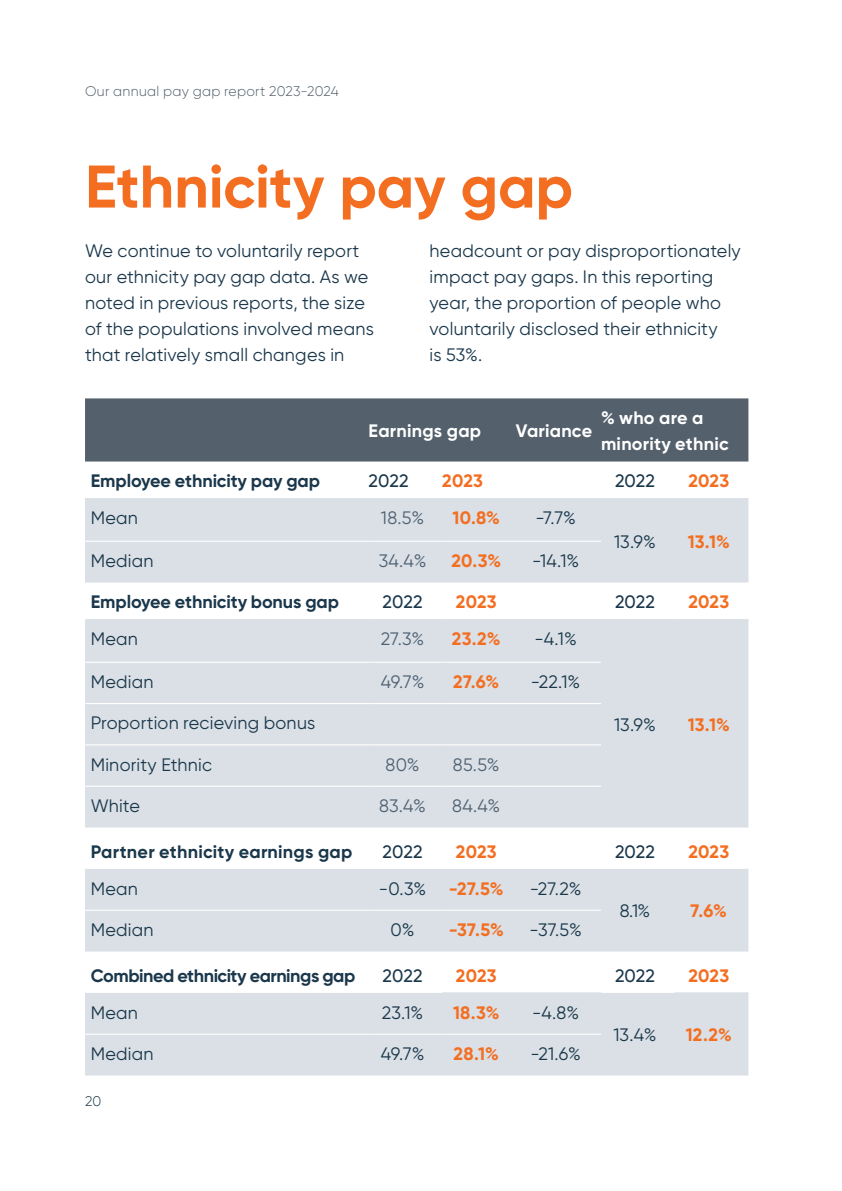
<style>
.page{position:relative;width:842px;height:1191px;background:#fff}
.page>*{position:absolute;margin:0;border:0;box-sizing:border-box;transform-origin:0 0}
.Heading_Large{font:700 60px "Gilroy";color:#f36e21}
.Heading_2_span_columns{font:18px/26px "Gilroy";letter-spacing:.015em;color:#1a374b}
.Body_copy{font:18px "Gilroy";letter-spacing:.015em;color:#1a374b}
.Body_copy-2{font:700 18px "Gilroy";letter-spacing:.015em;color:#f36e21}
.Body_copy-3{font:700 18px "Gilroy";letter-spacing:-.005em;color:#1a374b}
.Body_copy-4{font:700 18px/26px "Gilroy";letter-spacing:.015em;color:#fff}
.Body_copy-5{font:18px "Gilroy";letter-spacing:.015em;color:#506174}
.Body_copy-6{font:500 18px "Gilroy";letter-spacing:.005em;color:#1a374b}
.Body_copy-7{font:700 18px "Gilroy";letter-spacing:-.025em;color:#1a374b}
.Body_copy-8{font:700 18px "Gilroy";letter-spacing:.015em;color:#1a374b}
.t1{font:300 14px "Gilroy";letter-spacing:.02em;color:#54606c}
.t2{font:300 14px "Gilroy";color:#1a374b}
</style>
<div class="page">
<div style="left:85px;top:398px;width:663px;height:63px;background:#54606c"></div>
<svg style="left:85px;top:499px;width:663px;height:576px;fill:#dae0e5"></svg>
<hr style="left:85px;top:540px;width:284px;height:2px;background:#fff">
<hr style="left:369px;top:540px;width:73px;height:2px;background:#fff">
<hr style="left:442px;top:540px;width:74px;height:2px;background:#fff">
<hr style="left:516px;top:540px;width:85px;height:2px;background:#fff">
<hr style="left:85px;top:661px;width:284px;height:2px;background:#fff">
<hr style="left:369px;top:661px;width:73px;height:2px;background:#fff">
<hr style="left:442px;top:661px;width:74px;height:2px;background:#fff">
<hr style="left:516px;top:661px;width:85px;height:2px;background:#fff">
<hr style="left:85px;top:703px;width:284px;height:1px;background:#fff">
<hr style="left:369px;top:703px;width:73px;height:1px;background:#fff">
<hr style="left:442px;top:703px;width:74px;height:1px;background:#fff">
<hr style="left:516px;top:703px;width:85px;height:1px;background:#fff">
<hr style="left:85px;top:744px;width:284px;height:1px;background:#fff">
<hr style="left:369px;top:744px;width:73px;height:1px;background:#fff">
<hr style="left:442px;top:744px;width:74px;height:1px;background:#fff">
<hr style="left:516px;top:744px;width:85px;height:1px;background:#fff">
<hr style="left:85px;top:785px;width:284px;height:2px;background:#fff">
<hr style="left:369px;top:785px;width:73px;height:2px;background:#fff">
<hr style="left:442px;top:785px;width:74px;height:2px;background:#fff">
<hr style="left:516px;top:785px;width:85px;height:2px;background:#fff">
<hr style="left:442px;top:909px;width:74px;height:1px;background:#fff">
<hr style="left:516px;top:909px;width:85px;height:1px;background:#fff">
<hr style="left:442px;top:1033px;width:74px;height:1px;background:#fff">
<hr style="left:516px;top:1033px;width:85px;height:1px;background:#fff">
<hr style="left:85px;top:909px;width:284px;height:1px;background:#fff">
<hr style="left:369px;top:909px;width:73px;height:1px;background:#fff">
<hr style="left:85px;top:1033px;width:284px;height:1px;background:#fff">
<hr style="left:369px;top:1033px;width:73px;height:1px;background:#fff">
<hr style="left:85px;top:498px;width:284px;height:1px;background:#dae0e5">
<hr style="left:85px;top:619px;width:284px;height:1px;background:#dae0e5">
<hr style="left:369px;top:498px;width:73px;height:1px;background:#dae0e5">
<hr style="left:601px;top:498px;width:74px;height:1px;background:#dae0e5">
<hr style="left:369px;top:619px;width:73px;height:1px;background:#dae0e5">
<hr style="left:601px;top:619px;width:74px;height:1px;background:#dae0e5">
<hr style="left:442px;top:498px;width:74px;height:1px;background:#dae0e5">
<hr style="left:516px;top:498px;width:85px;height:1px;background:#dae0e5">
<hr style="left:675px;top:498px;width:73px;height:1px;background:#dae0e5">
<hr style="left:442px;top:619px;width:74px;height:1px;background:#dae0e5">
<hr style="left:516px;top:619px;width:85px;height:1px;background:#dae0e5">
<hr style="left:675px;top:619px;width:73px;height:1px;background:#dae0e5">
<hr style="left:442px;top:992px;width:74px;height:1px;background:#dae0e5">
<hr style="left:516px;top:992px;width:85px;height:1px;background:#dae0e5">
<hr style="left:675px;top:992px;width:73px;height:1px;background:#dae0e5">
<p class="t1" style="left:85px;top:83px;width:255px">Our annual pay gap report 2023-2024</p>
<p class="Heading_Large" style="left:85px;top:149px;width:489px">Ethnicity pay gap</p>
<p class="Heading_2_span_columns" style="left:85px;top:238px;width:290px">We continue to voluntarily report our ethnicity pay gap data. As we noted in previous reports, the size of the populations involved means that relatively small changes in</p>
<p class="Heading_2_span_columns" style="left:429px;top:238px;width:313px">headcount or pay disproportionately impact pay gaps. In this reporting year, the proportion of people who voluntarily disclosed their ethnicity<br>is 53%.</p>
<p class="Body_copy-4" style="left:369px;top:418px;width:114px">Earnings gap</p>
<p class="Body_copy-4" style="left:516px;top:418px;width:78px">Variance</p>
<p class="Body_copy-4" style="left:601px;top:405px;width:129px">% who are a minority ethnic</p>
<p class="Body_copy-3" style="left:91px;top:470px;width:231px">Employee ethnicity pay gap</p>
<p class="Body_copy-6" style="left:369px;top:470px;width:41px">2022</p>
<p class="Body_copy-2" style="left:442px;top:470px;width:42px">2023</p>
<p class="Body_copy-6" style="left:615px;top:470px;width:41px">2022</p>
<p class="Body_copy-2" style="left:688px;top:470px;width:42px">2023</p>
<p class="Body_copy" style="left:91px;top:507px;width:49px">Mean</p>
<p class="Body_copy-5" style="left:381px;top:507px;width:45px">18.5%</p>
<p class="Body_copy-2" style="left:452px;top:507px;width:49px">10.8%</p>
<p class="Body_copy" style="left:535px;top:507px;width:42px">-7.7%</p>
<p class="Body_copy" style="left:614px;top:530px;width:43px">13.9%</p>
<p class="Body_copy-2" style="left:688px;top:530px;width:44px">13.1%</p>
<p class="Body_copy" style="left:91px;top:549px;width:64px">Median</p>
<p class="Body_copy-5" style="left:379px;top:549px;width:49px">34.4%</p>
<p class="Body_copy-2" style="left:451px;top:549px;width:51px">20.3%</p>
<p class="Body_copy" style="left:532px;top:549px;width:49px">-14.1%</p>
<p class="Body_copy-3" style="left:91px;top:591px;width:250px">Employee ethnicity bonus gap</p>
<p class="Body_copy-6" style="left:383px;top:591px;width:41px">2022</p>
<p class="Body_copy-2" style="left:456px;top:591px;width:42px">2023</p>
<p class="Body_copy-6" style="left:615px;top:591px;width:41px">2022</p>
<p class="Body_copy-2" style="left:688px;top:591px;width:42px">2023</p>
<p class="Body_copy" style="left:91px;top:628px;width:49px">Mean</p>
<p class="Body_copy-5" style="left:381px;top:628px;width:45px">27.3%</p>
<p class="Body_copy-2" style="left:452px;top:628px;width:50px">23.2%</p>
<p class="Body_copy" style="left:534px;top:628px;width:44px">-4.1%</p>
<p class="Body_copy" style="left:91px;top:670px;width:64px">Median</p>
<p class="Body_copy-5" style="left:381px;top:670px;width:45px">49.7%</p>
<p class="Body_copy-2" style="left:453px;top:670px;width:48px">27.6%</p>
<p class="Body_copy" style="left:531px;top:670px;width:51px">-22.1%</p>
<p class="Body_copy" style="left:91px;top:712px;width:226px">Proportion recieving bonus</p>
<p class="Body_copy" style="left:91px;top:753px;width:123px">Minority Ethnic</p>
<p class="Body_copy-5" style="left:386px;top:753px;width:35px">80%</p>
<p class="Body_copy-5" style="left:453px;top:753px;width:48px">85.5%</p>
<p class="Body_copy" style="left:91px;top:794px;width:51px">White</p>
<p class="Body_copy-5" style="left:379px;top:794px;width:49px">83.4%</p>
<p class="Body_copy-5" style="left:452px;top:794px;width:50px">84.4%</p>
<p class="Body_copy-8" style="left:91px;top:840px;width:263px">Partner ethnicity earnings gap</p>
<p class="Body_copy-6" style="left:383px;top:840px;width:41px">2022</p>
<p class="Body_copy-2" style="left:456px;top:840px;width:42px">2023</p>
<p class="Body_copy-6" style="left:615px;top:840px;width:41px">2022</p>
<p class="Body_copy-2" style="left:688px;top:840px;width:42px">2023</p>
<p class="Body_copy" style="left:91px;top:877px;width:49px">Mean</p>
<p class="Body_copy" style="left:379px;top:877px;width:49px">-0.3%</p>
<p class="Body_copy-2" style="left:449px;top:877px;width:56px">-27.5%</p>
<p class="Body_copy" style="left:530px;top:877px;width:53px">-27.2%</p>
<p class="Body_copy" style="left:620px;top:900px;width:32px">8.1%</p>
<p class="Body_copy-2" style="left:691px;top:900px;width:38px">7.6%</p>
<p class="Body_copy" style="left:91px;top:918px;width:64px">Median</p>
<p class="Body_copy" style="left:391px;top:918px;width:25px">0%</p>
<p class="Body_copy-2" style="left:449px;top:918px;width:57px">-37.5%</p>
<p class="Body_copy" style="left:529px;top:918px;width:54px">-37.5%</p>
<p class="Body_copy-7" style="left:91px;top:964px;width:266px">Combined ethnicity earnings gap</p>
<p class="Body_copy-6" style="left:383px;top:964px;width:41px">2022</p>
<p class="Body_copy-2" style="left:456px;top:964px;width:42px">2023</p>
<p class="Body_copy-6" style="left:615px;top:964px;width:41px">2022</p>
<p class="Body_copy-2" style="left:688px;top:964px;width:42px">2023</p>
<p class="Body_copy" style="left:91px;top:1001px;width:49px">Mean</p>
<p class="Body_copy" style="left:382px;top:1001px;width:43px">23.1%</p>
<p class="Body_copy-2" style="left:453px;top:1001px;width:48px">18.3%</p>
<p class="Body_copy" style="left:532px;top:1001px;width:48px">-4.8%</p>
<p class="Body_copy" style="left:613px;top:1024px;width:44px">13.4%</p>
<p class="Body_copy-2" style="left:686px;top:1023px;width:48px">12.2%</p>
<p class="Body_copy" style="left:91px;top:1042px;width:64px">Median</p>
<p class="Body_copy" style="left:381px;top:1042px;width:45px">49.7%</p>
<p class="Body_copy-2" style="left:454px;top:1042px;width:47px">28.1%</p>
<p class="Body_copy" style="left:530px;top:1042px;width:52px">-21.6%</p>
<p class="Body_copy" style="left:614px;top:713px;width:43px">13.9%</p>
<p class="Body_copy-2" style="left:688px;top:713px;width:44px">13.1%</p>
<p class="t2" style="left:85px;top:1092px;width:18px">20</p>
</div>
